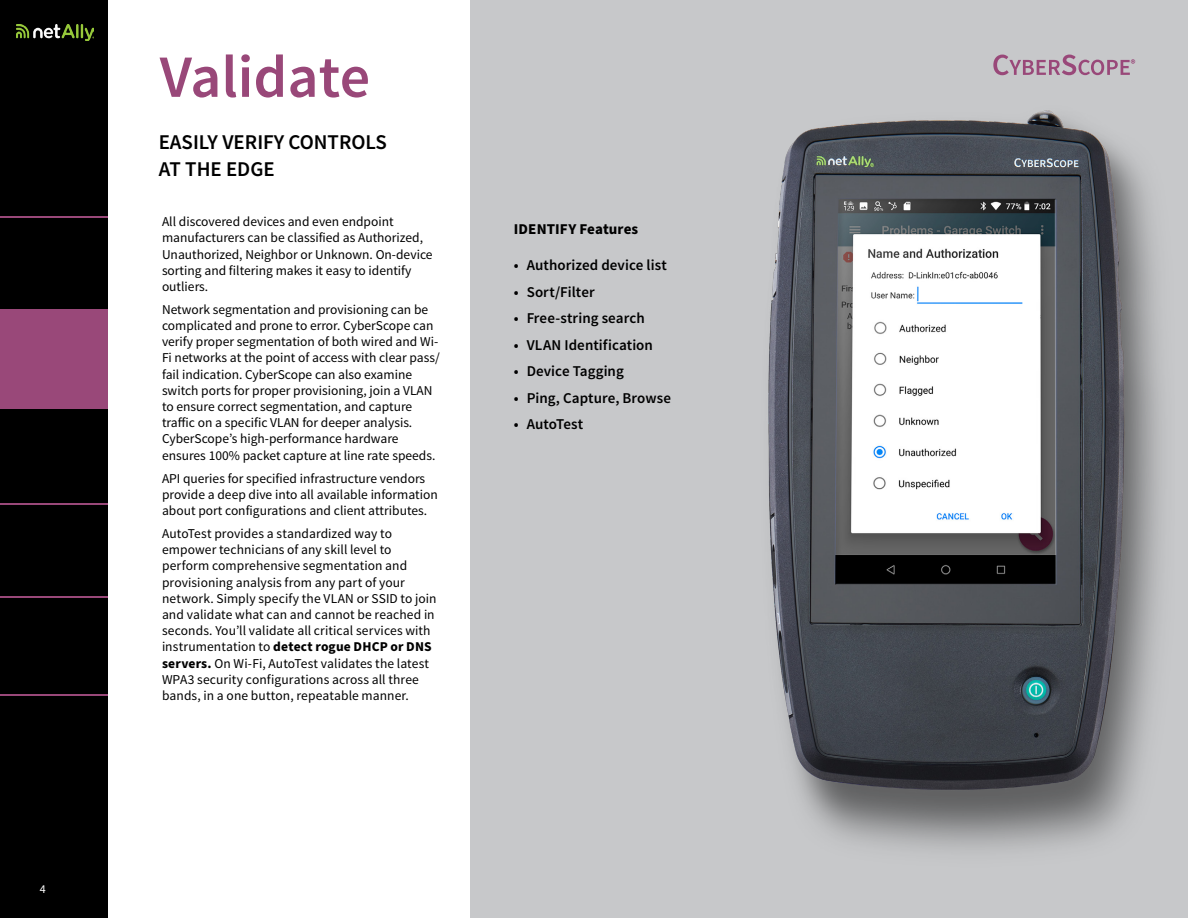
<style>
.page{position:relative;width:1188px;height:918px;background:#fff}
.page>*{position:absolute;margin:0;border:0;box-sizing:border-box;transform-origin:0 0}
.t1{font:600 60px "Source Sans Pro";color:#994879}
.t2{font:600 21px/27px "Source Sans Pro";color:#000}
.t3{font:600 15px "Source Sans Pro";letter-spacing:.005em;color:#000}
.t4{font:700 15px "Source Sans Pro";letter-spacing:.005em;color:#000}
.t5{font:13.5px/16.2px "Source Sans Pro";color:#000}
.t6{font:12px "Source Sans Pro";color:#fff}
.s1{font-weight:700}
</style>
<div class="page">
<div style="left:471px;top:0;width:717px;height:918px;background:#c7c8ca"></div>
<img style="left:768px;top:110px;width:394px;height:740px">
<div style="left:1px;top:1px;width:106px;height:916px;background:#000"></div>
<div style="left:0;top:0;width:108px;height:918px;border:2px solid #000"></div>
<hr style="left:0;top:216px;width:108px;height:1px;background:#994879">
<hr style="left:0;top:504px;width:108px;height:1px;background:#994879">
<hr style="left:0;top:597px;width:108px;height:1px;background:#994879">
<hr style="left:0;top:695px;width:108px;height:1px;background:#994879">
<img style="left:16px;top:24px;width:78px;height:17px">
<div style="left:0;top:310px;width:108px;height:98px;background:#994879"></div>
<svg style="left:993px;top:55px;width:142px;height:20px"></svg>
<p class="t6" style="left:40px;top:882px;width:7px">4</p>
<h1 class="t1" style="left:160px;top:39px;width:212px">Validate</h1>
<h2 class="t2" style="left:159px;top:129px;width:230px">EASILY VERIFY CONTROLS<br>AT THE EDGE</h2>
<p class="t5" style="left:162px;top:214px;width:272px">All discovered devices and even endpoint manufacturers can be classified as Authorized, Unauthorized, Neighbor or Unknown. On-device sorting and filtering makes it easy to identify outliers.</p>
<p class="t5" style="left:162px;top:302px;width:279px">Network segmentation and provisioning can be complicated and prone to error. CyberScope can verify proper segmentation of both wired and Wi-Fi networks at the point of access with clear pass/ fail indication. CyberScope can also examine switch ports for proper provisioning, join a VLAN to ensure correct segmentation, and capture traffic on a specific VLAN for deeper analysis.<br>CyberScope’s high-performance hardware ensures 100% packet capture at line rate speeds.</p>
<p class="t5" style="left:162px;top:470px;width:277px">API queries for specified infrastructure vendors provide a deep dive into all available information about port configurations and client attributes.</p>
<p class="t5" style="left:162px;top:526px;width:276px">AutoTest provides a standardized way to empower technicians of any skill level to perform comprehensive segmentation and provisioning analysis from any part of your network. Simply specify the VLAN or SSID to join and validate what can and cannot be reached in seconds. You’ll validate all critical services with instrumentation to <span class="s1">detect rogue DHCP or DNS servers.</span> On Wi-Fi, AutoTest validates the latest WPA3 security configurations across all three bands, in a one button, repeatable manner.</p>
<p class="t4" style="left:514px;top:219px;width:126px">IDENTIFY Features</p>
<p class="t3" style="left:514px;top:256px;width:154px">• Authorized device list</p>
<p class="t3" style="left:514px;top:282px;width:82px">• Sort/Filter</p>
<p class="t3" style="left:514px;top:309px;width:132px">• Free-string search</p>
<p class="t3" style="left:514px;top:335px;width:141px">• VLAN Identification</p>
<p class="t3" style="left:514px;top:362px;width:111px">• Device Tagging</p>
<p class="t3" style="left:514px;top:388px;width:159px">• Ping, Capture, Browse</p>
<p class="t3" style="left:514px;top:415px;width:71px">• AutoTest</p>
</div>
